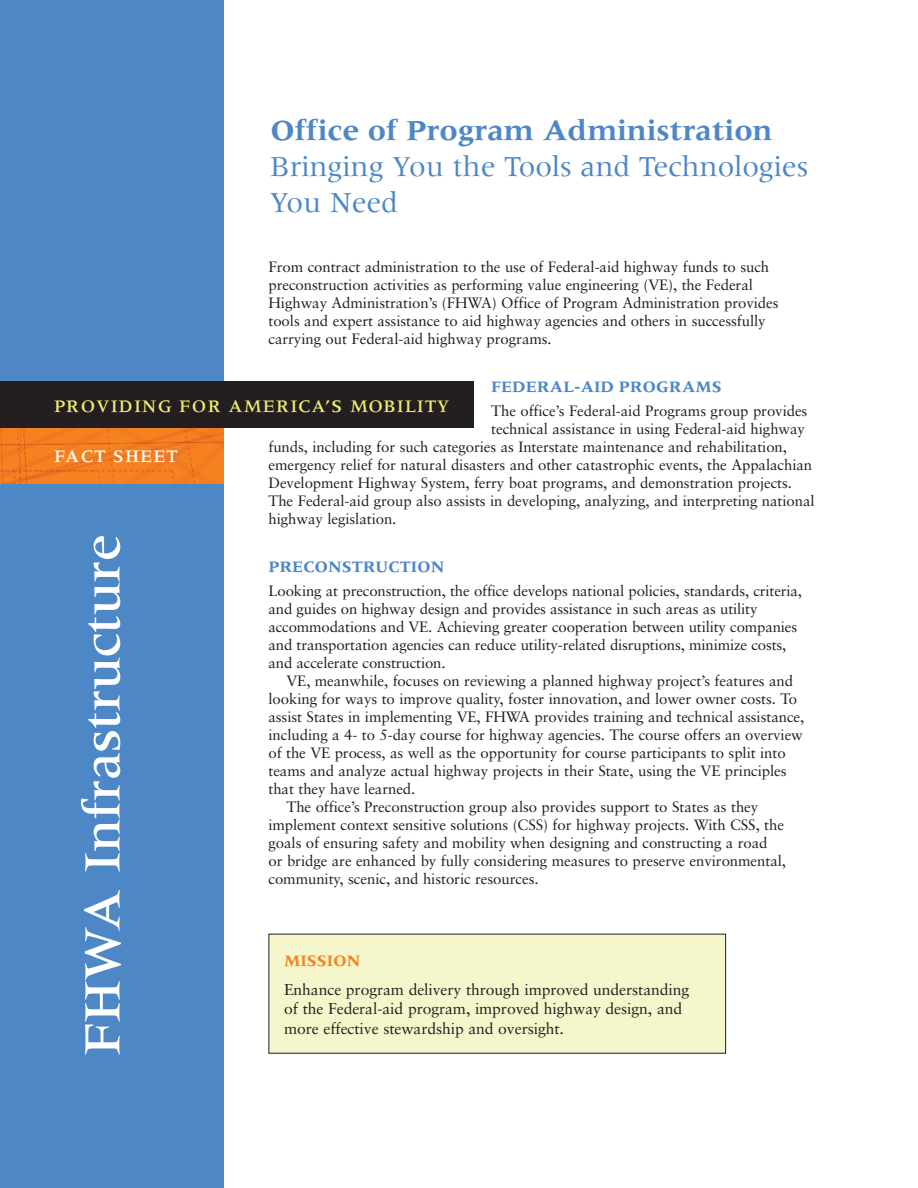
<style>
.page{position:relative;width:918px;height:1188px;background:#fff}
.page>*{position:absolute;margin:0;border:0;box-sizing:border-box;transform-origin:0 0}
.t1{font:500 54px "Meridien";color:#fff}
.t2{font:30px/36px "Meridien";letter-spacing:-.005em;color:#4d87c6}
.t3{font:700 30px "Meridien";letter-spacing:-.005em;color:#4d87c6}
.t4{font:500 18.3px "Meridien";letter-spacing:.055em;color:#f0ed6e}
.t5{font:500 18.3px "Meridien";letter-spacing:.055em;color:#fff}
.t6{font:700 16.5px "Meridien";letter-spacing:-.005em;color:#4d87c6}
.t7{font:700 16.5px "Meridien";letter-spacing:-.005em;color:#f58220}
.t8{font:15.75px/19.5px "Sabon";letter-spacing:-.005em;color:#231f20}
.t9{font:15px/18px "Sabon";letter-spacing:-.005em;color:#231f20}
</style>
<div class="page">
<div style="left:0;top:0;width:224px;height:1188px;background:#4d87c6"></div>
<img style="left:0;top:428px;width:224px;height:55px">
<div style="left:0;top:382px;width:473px;height:46px;background:#231f20"></div>
<div style="left:269px;top:934px;width:457px;height:119px;background:#f5f6cb"></div>
<div style="left:268px;top:934px;width:458px;height:120px;border:1px solid #231f20"></div>
<h2 class="t3" style="left:270px;top:118px;width:504px">Office of Program Administration</h2>
<h2 class="t2" style="left:270px;top:151px;width:540px">Bringing You the Tools and Technologies<br>You Need</h2>
<p class="t9" style="left:268px;top:260px;width:512px">From contract administration to the use of Federal-aid highway funds to such preconstruction activities as performing value engineering (VE), the Federal Highway Administration’s (FHWA) Office of Program Administration provides tools and expert assistance to aid highway agencies and others in successfully carrying out Federal-aid highway programs.</p>
<p class="t6" style="left:491px;top:381px;width:232px">FEDERAL-AID PROGRAMS</p>
<p class="t9" style="left:491px;top:404px;width:318px">The office’s Federal-aid Programs group provides</p>
<p class="t9" style="left:491px;top:422px;width:315px">technical assistance in using Federal-aid highway</p>
<p class="t9" style="left:269px;top:440px;width:520px">funds, including for such categories as Interstate maintenance and rehabilitation,</p>
<p class="t9" style="left:269px;top:458px;width:545px">emergency relief for natural disasters and other catastrophic events, the Appalachian</p>
<p class="t9" style="left:269px;top:476px;width:525px">Development Highway System, ferry boat programs, and demonstration projects.</p>
<p class="t9" style="left:269px;top:494px;width:548px">The Federal-aid group also assists in developing, analyzing, and interpreting national</p>
<p class="t9" style="left:269px;top:512px;width:130px">highway legislation.</p>
<p class="t6" style="left:268px;top:561px;width:177px">PRECONSTRUCTION</p>
<p class="t9" style="left:268px;top:584px;width:535px">Looking at preconstruction, the office develops national policies, standards, criteria, and guides on highway design and provides assistance in such areas as utility accommodations and VE. Achieving greater cooperation between utility companies and transportation agencies can reduce utility-related disruptions, minimize costs, and accelerate construction.</p>
<p class="t9" style="left:286px;top:674px;width:508px">VE, meanwhile, focuses on reviewing a planned highway project’s features and</p>
<p class="t9" style="left:268px;top:692px;width:530px">looking for ways to improve quality, foster innovation, and lower owner costs. To</p>
<p class="t9" style="left:268px;top:710px;width:537px">assist States in implementing VE, FHWA provides training and technical assistance,</p>
<p class="t9" style="left:268px;top:728px;width:536px">including a 4- to 5-day course for highway agencies. The course offers an overview</p>
<p class="t9" style="left:268px;top:746px;width:519px">of the VE process, as well as the opportunity for course participants to split into</p>
<p class="t9" style="left:268px;top:764px;width:520px">teams and analyze actual highway projects in their State, using the VE principles</p>
<p class="t9" style="left:268px;top:782px;width:148px">that they have learned.</p>
<p class="t9" style="left:286px;top:800px;width:473px">The office’s Preconstruction group also provides support to States as they</p>
<p class="t9" style="left:268px;top:818px;width:517px">implement context sensitive solutions (CSS) for highway projects. With CSS, the</p>
<p class="t9" style="left:268px;top:836px;width:501px">goals of ensuring safety and mobility when designing and constructing a road</p>
<p class="t9" style="left:268px;top:854px;width:519px">or bridge are enhanced by fully considering measures to preserve environmental,</p>
<p class="t9" style="left:268px;top:872px;width:272px">community, scenic, and historic resources.</p>
<p class="t4" style="left:54px;top:399px;width:397px">PROVIDING FOR AMERICA’S MOBILITY</p>
<p class="t5" style="left:54px;top:449px;width:125px">FACT SHEET</p>
<h1 class="t1" style="left:81px;top:1055px;width:523px;rotate:-90deg">FHWA Infrastructure</h1>
<p class="t7" style="left:284px;top:954px;width:78px">MISSION</p>
<p class="t8" style="left:284px;top:981px;width:407px">Enhance program delivery through improved understanding of the Federal-aid program, improved highway design, and more effective stewardship and oversight.</p>
</div>
